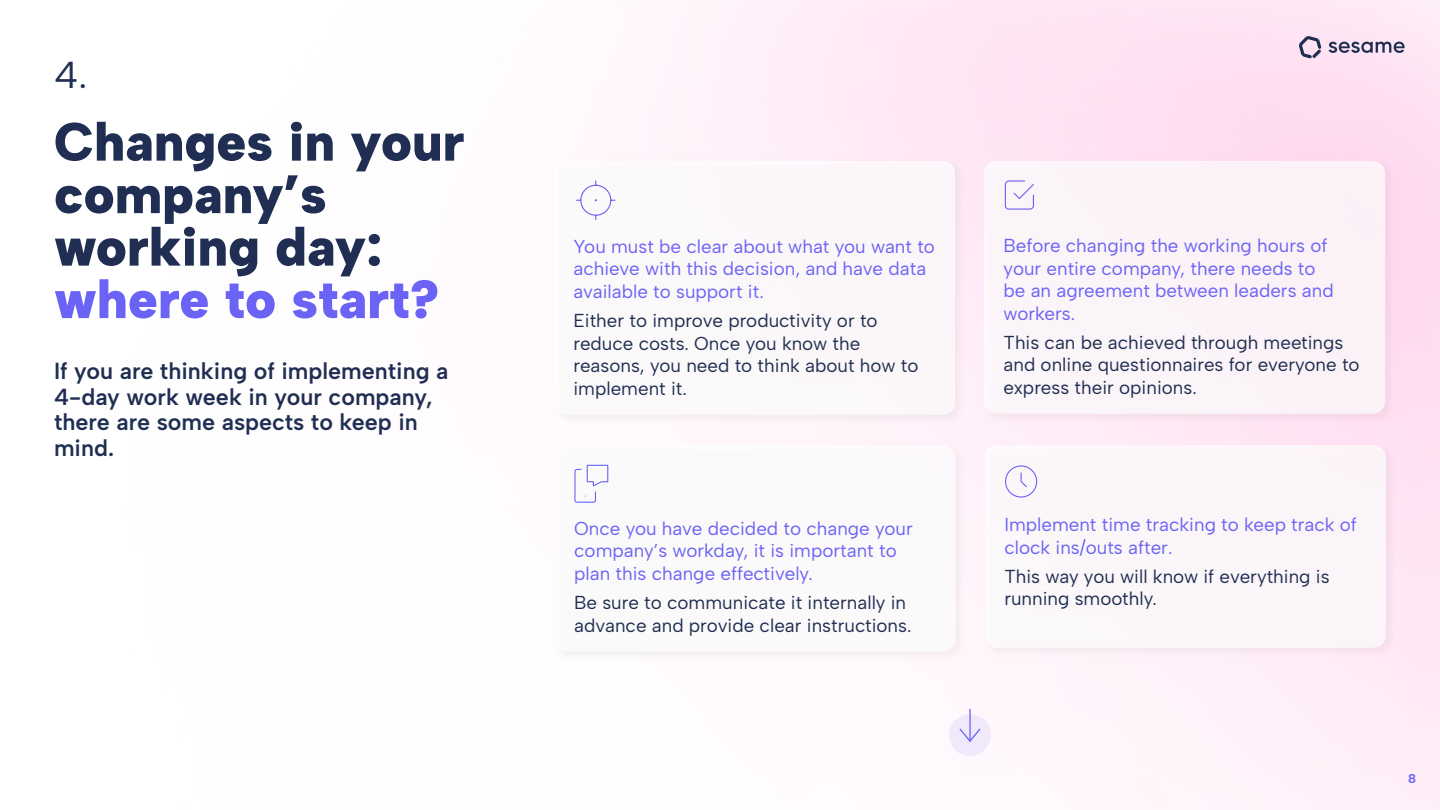
<style>
.page{position:relative;width:1440px;height:810px;background:#fff}
.page>*{position:absolute;margin:0;border:0;box-sizing:border-box;transform-origin:0 0}
.t1{font:900 54px/52.5px "Albert Sans";color:#1f2e52}
.t2{font:900 54px "Albert Sans";color:#6b63f5}
.t3{font:37.5px "Albert Sans";color:#1f2e52}
.t4{font:600 23.25px/25.5px "Albert Sans";color:#1f2e52}
.t5{font:18.75px/22.5px "Albert Sans";color:#6b63f5}
.t6{font:18.75px/22.5px "Albert Sans";color:#1f2e52}
.t7{font:700 12.75px "Albert Sans";color:#6b63f5}
</style>
<div class="page">
<div style="left:551px;top:442px;width:416px;height:221px;background:#fcf4f9"></div>
<div style="left:555px;top:445px;width:401px;height:206px;background:#fff;border-radius:12px"></div>
<div style="left:981px;top:442px;width:416px;height:217px;background:#000;opacity:.07"></div>
<div style="left:985px;top:445px;width:401px;height:203px;background:#fbf6f9;border-radius:12px"></div>
<div style="left:980px;top:157px;width:416px;height:268px;background:#000;opacity:.07"></div>
<div style="left:984px;top:161px;width:401px;height:253px;background:#fbf3f8;border-radius:12px"></div>
<div style="left:550px;top:157px;width:416px;height:269px;background:#fceff6"></div>
<div style="left:554px;top:161px;width:401px;height:254px;background:#fbf8fa;border-radius:12px"></div>
<svg style="left:576px;top:180px;width:40px;height:40px"></svg>
<svg style="left:1004px;top:180px;width:30px;height:30px"></svg>
<svg style="left:1005px;top:465px;width:33px;height:33px"></svg>
<svg style="left:574px;top:464px;width:35px;height:39px"></svg>
<hr style="left:969px;top:709px;width:2px;height:32px;background:#6b63f5">
<svg style="left:949px;top:714px;width:42px;height:42px"></svg>
<svg style="left:1329px;top:41px;width:76px;height:12px"></svg>
<svg style="left:1299px;top:36px;width:22px;height:22px"></svg>
<h2 class="t3" style="left:54px;top:52px;width:35px">4.</h2>
<h1 class="t1" style="left:54px;top:116px;width:412px">Changes in your company’s working day:</h1>
<h1 class="t2" style="left:54px;top:266px;width:387px">where to start?</h1>
<p class="t4" style="left:54px;top:358px;width:396px">If you are thinking of implementing a<br>4-day work week in your company, there are some aspects to keep in mind.</p>
<p class="t5" style="left:573px;top:235px;width:363px">You must be clear about what you want to achieve with this decision, and have data available to support it.</p>
<p class="t6" style="left:573px;top:309px;width:347px">Either to improve productivity or to reduce costs. Once you know the reasons, you need to think about how to implement it.</p>
<p class="t5" style="left:574px;top:517px;width:340px">Once you have decided to change your company’s workday, it is important to plan this change effectively.</p>
<p class="t6" style="left:574px;top:591px;width:339px">Be sure to communicate it internally in advance and provide clear instructions.</p>
<p class="t5" style="left:1004px;top:234px;width:332px">Before changing the working hours of your entire company, there needs to be an agreement between leaders and workers.</p>
<p class="t6" style="left:1004px;top:331px;width:358px">This can be achieved through meetings and online questionnaires for everyone to express their opinions.</p>
<p class="t5" style="left:1004px;top:513px;width:354px">Implement time tracking to keep track of clock ins/outs after.</p>
<p class="t6" style="left:1004px;top:565px;width:327px">This way you will know if everything is running smoothly.</p>
<p class="t7" style="left:1408px;top:771px;width:9px">8</p>
</div>
